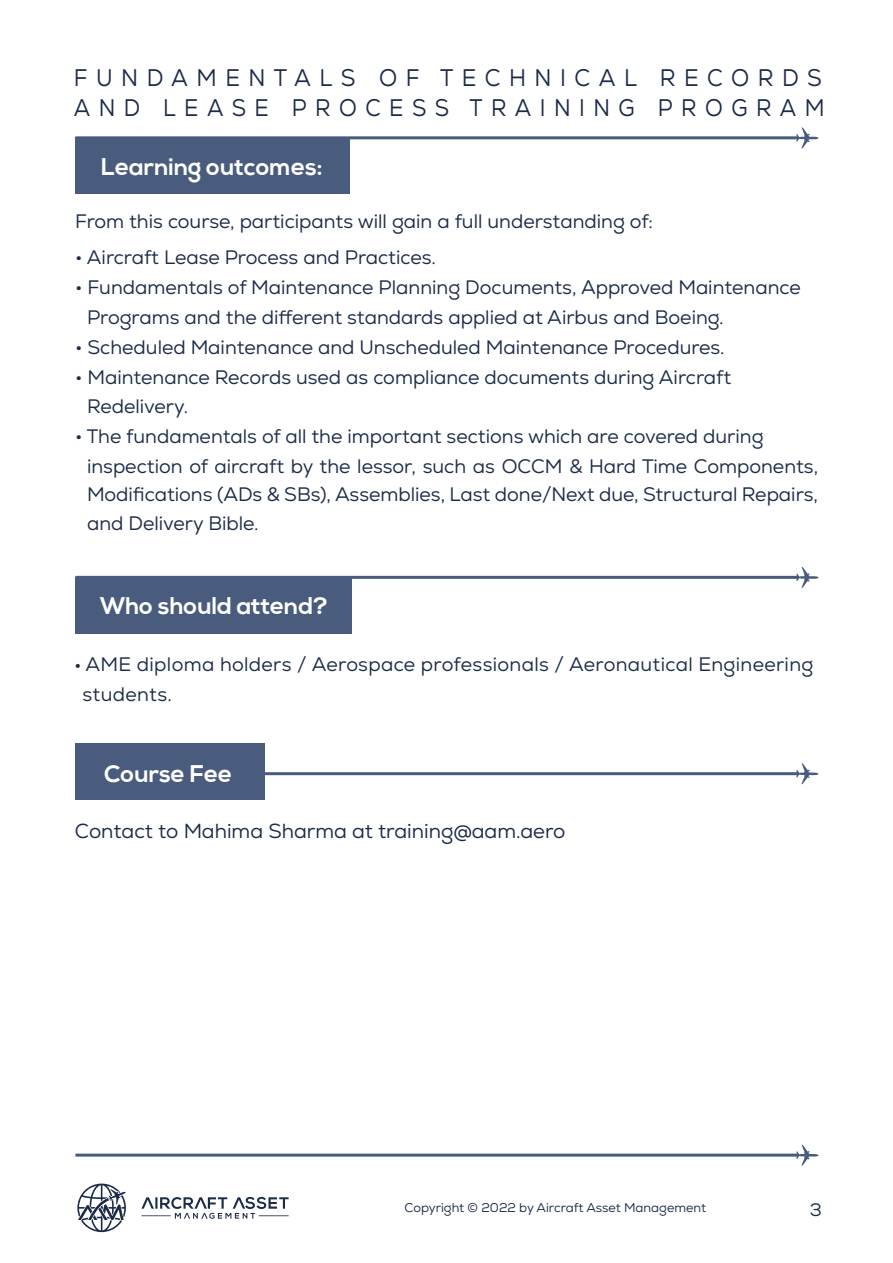
<style>
.page{position:relative;width:893px;height:1263px;background:#fff}
.page>*{position:absolute;margin:0;border:0;box-sizing:border-box;transform-origin:0 0}
.t1{font:24px/30px "Nexa";letter-spacing:.38em;color:#1b2b48;scale:.93 1}
.t2{font:700 24px "Nexa";color:#fff}
.t3{font:20.25px "Nexa";color:#1b2b48}
.t4{font:19.5px/29.8px "Nexa";color:#1b2b48}
.t5{font:18px "Nexa";color:#1b2b48}
.t6{font:12.75px "Nexa";color:#1b2b48}
.s1{font-family:"Myriad Pro"}
</style>
<div class="page">
<svg style="left:795px;top:127px;width:23px;height:21px"></svg>
<hr style="left:75px;top:136px;width:723px;height:3px;background:#495c7d">
<div style="left:75px;top:138px;width:275px;height:56px;background:#495c7d"></div>
<svg style="left:795px;top:567px;width:23px;height:21px"></svg>
<hr style="left:75px;top:576px;width:723px;height:3px;background:#495c7d">
<div style="left:75px;top:577px;width:277px;height:56px;background:#495c7d"></div>
<svg style="left:795px;top:763px;width:23px;height:21px"></svg>
<hr style="left:75px;top:772px;width:723px;height:3px;background:#495c7d">
<div style="left:75px;top:744px;width:190px;height:56px;background:#495c7d"></div>
<svg style="left:795px;top:1145px;width:23px;height:21px"></svg>
<hr style="left:75px;top:1153px;width:723px;height:3px;background:#495c7d">
<svg style="left:141px;top:1197px;width:148px;height:22px"></svg>
<svg style="left:77px;top:1183px;width:49px;height:49px"></svg>
<p class="t1" style="left:74px;top:63px;width:809px">FUNDAMENTALS OF TECHNICAL RECORDS<br>AND LEASE PROCESS TRAINING PROGRAM</p>
<p class="t2" style="left:101px;top:153px;width:223px">Learning outcomes:</p>
<p class="t4" style="left:75px;top:207px;width:580px">From this course, participants will gain a full understanding of:</p>
<p class="t4" style="left:75px;top:243px;width:362px">• Aircraft Lease Process and Practices.</p>
<p class="t4" style="left:87px;top:273px;width:715px;text-indent:-12px">• Fundamentals of Maintenance Planning Documents, Approved Maintenance<br>Programs and the different standards applied at Airbus and Boeing.</p>
<p class="t4" style="left:75px;top:332px;width:651px">• Scheduled Maintenance and Unscheduled Maintenance Procedures.</p>
<p class="t4" style="left:87px;top:362px;width:646px;text-indent:-12px">• Maintenance Records used as compliance documents during Aircraft<br>Redelivery.</p>
<p class="t4" style="left:87px;top:422px;width:733px;line-height:29px;text-indent:-12px">• The fundamentals of all the important sections which are covered during inspection of aircraft by the lessor, such as OCCM &amp; Hard Time Components, Modifications (ADs &amp; SBs), Assemblies, Last done/Next due, Structural Repairs, and Delivery Bible.</p>
<p class="t2" style="left:100px;top:591px;width:230px">Who should attend?</p>
<p class="t4" style="left:83px;top:650px;width:732px;text-indent:-8px"><span class="s1">•</span> AME diploma holders / Aerospace professionals / Aeronautical Engineering students.</p>
<p class="t2" style="left:104px;top:759px;width:129px">Course Fee</p>
<p class="t3" style="left:75px;top:818px;width:492px">Contact to Mahima Sharma at training@aam.aero</p>
<p class="t6" style="left:405px;top:1200px;width:303px">Copyright © 2022 by Aircraft Asset Management</p>
<p class="t5" style="left:810px;top:1198px;width:14px">3</p>
</div>
